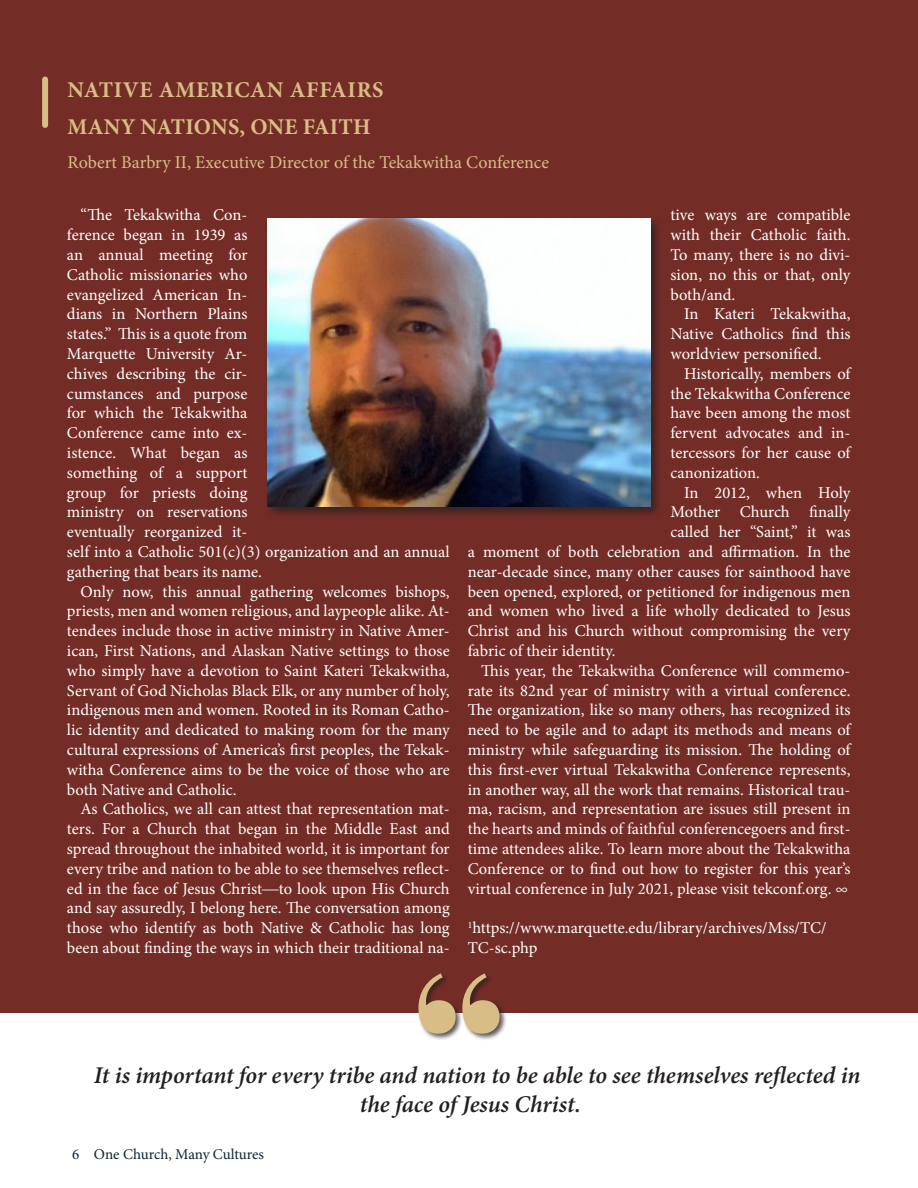
<style>
.page{position:relative;width:918px;height:1188px;background:#fff}
.page>*{position:absolute;margin:0;border:0;box-sizing:border-box;transform-origin:0 0}
.t1{font:italic 600 24px/28.8px "Minion Pro";letter-spacing:-.005em;color:#231f20;text-align:center}
.Header_Orange{font:700 22.5px "Minion Pro";letter-spacing:.03em;color:#d8be86}
.Header_Orange-2{font:700 22.5px "Minion Pro";letter-spacing:.01em;color:#d8be86}
.t2{font:18px "Minion Pro";color:#d8be86}
.t3{font:16.5px/19.8px "Minion Pro";color:#fff;text-align:justify}
.t4{font:15px "Minion Pro";letter-spacing:-.01em;color:#0a2437}
.s1{font-family:"Times New Roman"}
</style>
<div class="page">
<div style="left:0;top:0;width:918px;height:1012px;background:#742d26"></div>
<div style="left:42px;top:80px;width:6px;height:45px;background:#d8be86"></div>
<div style="left:264px;top:215px;width:399px;height:305px;background:#231f20;opacity:.75"></div>
<img style="left:268px;top:219px;width:382px;height:288px">
<div style="left:417px;top:972px;width:90px;height:69px;background:#231f20;opacity:.75"></div>
<svg style="left:418px;top:973px;width:82px;height:61px"></svg>
<p class="Header_Orange" style="left:68px;top:74px;width:318px">NATIVE AMERICAN AFFAIRS</p>
<p class="Header_Orange-2" style="left:68px;top:111px;width:305px">MANY NATIONS, ONE FAITH</p>
<p class="t2" style="left:68px;top:150px;width:483px">Robert Barbry II, Executive Director of the Tekakwitha Conference</p>
<p class="t3" style="left:67px;top:205px;width:384px;text-align:left;text-indent:14px">“The Tekakwitha Con-<br>ference began in 1939 as<br>an annual meeting for<br>Catholic missionaries who<br>evangelized American In-<br>dians in Northern Plains<br>states.” This is a quote from<br>Marquette University Ar-<br>chives describing the cir-<br>cumstances and purpose<br>for which the Tekakwitha<br>Conference came into ex-<br>istence. What began as<br>something of a support<br>group for priests doing<br>ministry on reservations<br>eventually reorganized it-<br>self into a Catholic 501(c)(3) organization and an annual gathering that bears its name.</p>
<p class="t3" style="left:67px;top:582px;width:384px;text-indent:14px">Only now, this annual gathering welcomes bishops, priests, men and women religious, and laypeople alike. At&shy;tendees include those in active ministry in Native Amer&shy;ican, First Nations, and Alaskan Native settings to those who simply have a devotion to Saint Kateri Tekakwitha, Servant of God Nicholas Black Elk, or any number of holy, indigenous men and women. Rooted in its Roman Catho&shy;lic identity and dedicated to making room for the many cultural expressions of America’s first peoples, the Tekak&shy;witha Conference aims to be the voice of those who are both Native and Catholic.</p>
<p class="t3" style="left:67px;top:799px;width:384px;text-indent:14px">As Catholics, we all can attest that representation mat&shy;ters. For a Church that began in the Middle East and spread throughout the inhabited world, it is important for every tribe and nation to be able to see themselves reflect&shy;ed in the face of Jesus Christ<span class="s1">—</span>to look upon His Church and say assuredly, I belong here. The conversation among those who identify as both Native &amp; Catholic has long been about finding the ways in which their traditional na-</p>
<p class="t3" style="left:670px;top:205px;width:182px">tive ways are compatible with their Catholic faith.<br>To many, there is no divi&shy;sion, no this or that, only both/and.</p>
<p class="t3" style="left:670px;top:304px;width:181px;text-indent:14px">In Kateri Tekakwitha, Native Catholics find this worldview personified.</p>
<p class="t3" style="left:670px;top:364px;width:182px;text-indent:14px">Historically, members of the Tekakwitha Conference have been among the most fervent advocates and in&shy;tercessors for her cause of canonization.</p>
<p class="t3" style="left:684px;top:483px;width:168px">In 2012, when Holy</p>
<p class="t3" style="left:670px;top:502px;width:182px">Mother Church finally</p>
<p class="t3" style="left:670px;top:522px;width:182px">called her “Saint,” it was</p>
<p class="t3" style="left:468px;top:542px;width:384px">a moment of both celebration and affirmation. In the</p>
<p class="t3" style="left:468px;top:562px;width:384px">near-decade since, many other causes for sainthood have</p>
<p class="t3" style="left:468px;top:582px;width:384px">been opened, explored, or petitioned for indigenous men</p>
<p class="t3" style="left:468px;top:601px;width:384px">and women who lived a life wholly dedicated to Jesus</p>
<p class="t3" style="left:468px;top:621px;width:384px">Christ and his Church without compromising the very</p>
<p class="t3" style="left:468px;top:641px;width:149px">fabric of their identity.</p>
<p class="t3" style="left:468px;top:661px;width:384px;text-indent:14px">This year, the Tekakwitha Conference will commemo&shy;rate its 82nd year of ministry with a virtual conference.<br>The organization, like so many others, has recognized its need to be agile and to adapt its methods and means of ministry while safeguarding its mission. The holding of this first-ever virtual Tekakwitha Conference represents, in another way, all the work that remains. Historical trau&shy;ma, racism, and representation are issues still present in the hearts and minds of faithful conferencegoers and first&shy;time attendees alike. To learn more about the Tekakwitha Conference or to find out how to register for this year’s virtual conference in July 2021, please visit tekconf.org. ∞</p>
<p class="t3" style="left:468px;top:918px;width:360px"><sup>1</sup>https://www.marquette.edu/library/archives/Mss/TC/<br>TC-sc.php</p>
<p class="t1" style="left:94px;top:1061px;width:768px">It is important for every tribe and nation to be able to see themselves reflected in the face of Jesus Christ.</p>
<p class="t4" style="left:72px;top:1144px;width:193px">6 One Church, Many Cultures</p>
</div>
